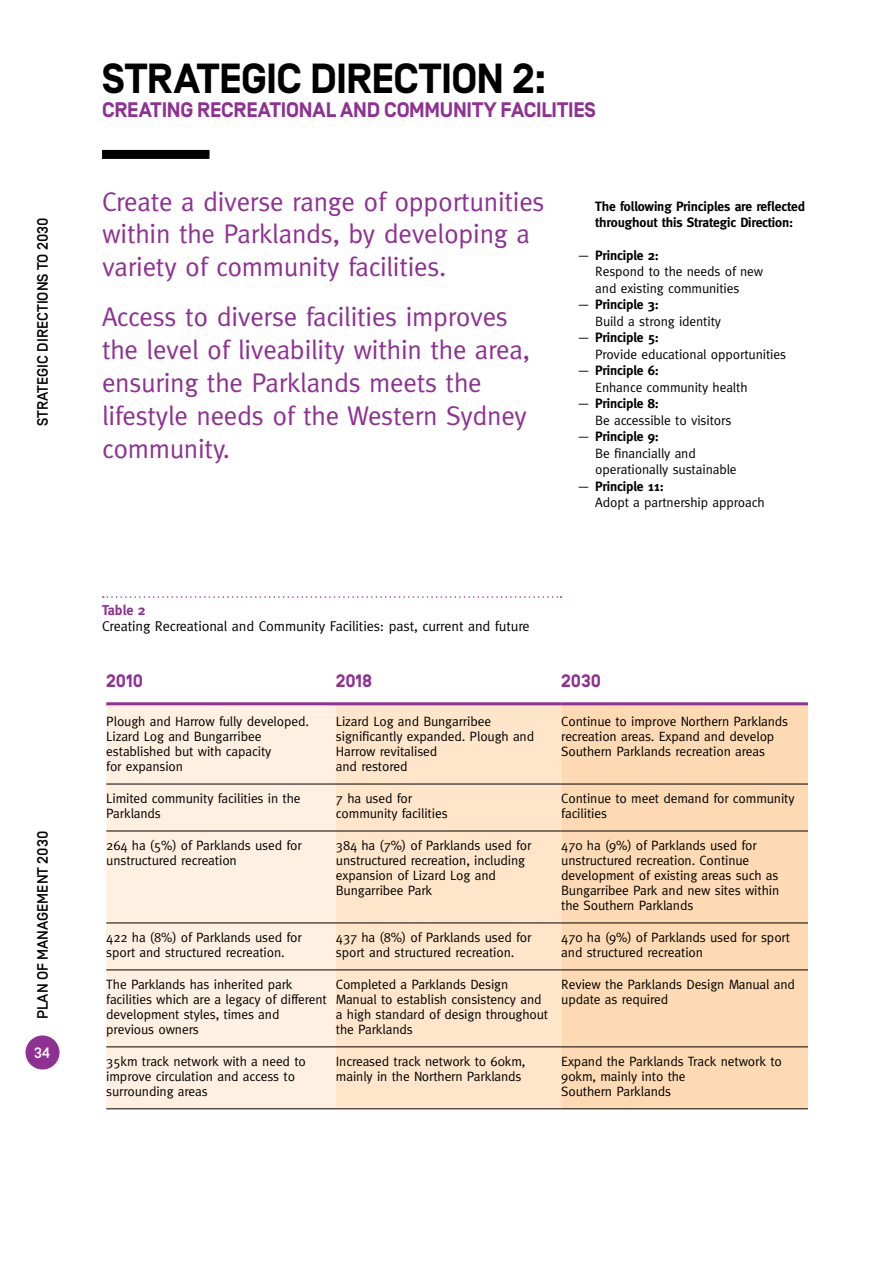
<style>
.page{position:relative;width:893px;height:1263px;background:#fff}
.page>*{position:absolute;margin:0;border:0;box-sizing:border-box;transform-origin:0 0}
.t1{font:700 42px "Simplon BP";letter-spacing:-.02em;color:#000}
.t2{font:27px/33px "Meta";letter-spacing:-.01em;color:#8e3193}
.t3{font:700 21px "Simplon BP";letter-spacing:-.015em;color:#8e3193}
.t4{font:700 18px "Simplon BP";letter-spacing:-.01em;color:#8e3193}
.t5{font:500 15px "Simplon BP";color:#000}
.t6{font:500 15px "Simplon BP";color:#fff}
.t7{font:14.25px "Meta";letter-spacing:-.01em;color:#000}
.t8{font:700 14.25px "Meta";letter-spacing:-.01em;color:#8e3193}
.t9{font:13.5px/15px "Meta";letter-spacing:-.01em;color:#000}
.t10{font:700 13.5px/16.5px "Meta";letter-spacing:-.01em;color:#000}
.s1{font-family:"Simplon BP Regular"}
.s2{font-weight:700}
</style>
<div class="page">
<div style="left:107px;top:150px;width:98px;height:9px;background:#000"></div>
<div style="left:26px;top:1035px;width:34px;height:34px;background:#8e3193;border-radius:50%"></div>
<div style="left:106px;top:705px;width:230px;height:403px;background:#fff0e1"></div>
<div style="left:336px;top:705px;width:225px;height:403px;background:#ffe5ca"></div>
<div style="left:561px;top:705px;width:247px;height:403px;background:#fedab4"></div>
<hr style="left:106px;top:831px;width:230px;height:1px;background:#000">
<hr style="left:336px;top:831px;width:225px;height:1px;background:#000">
<hr style="left:561px;top:831px;width:247px;height:1px;background:#000">
<hr style="left:106px;top:923px;width:230px;height:1px;background:#000">
<hr style="left:336px;top:923px;width:225px;height:1px;background:#000">
<hr style="left:561px;top:923px;width:247px;height:1px;background:#000">
<hr style="left:106px;top:970px;width:230px;height:1px;background:#000">
<hr style="left:336px;top:970px;width:225px;height:1px;background:#000">
<hr style="left:561px;top:970px;width:247px;height:1px;background:#000">
<hr style="left:106px;top:1046px;width:230px;height:1px;background:#000">
<hr style="left:336px;top:1046px;width:225px;height:1px;background:#000">
<hr style="left:561px;top:1046px;width:247px;height:1px;background:#000">
<hr style="left:106px;top:1108px;width:230px;height:1px;background:#000">
<hr style="left:336px;top:1108px;width:225px;height:1px;background:#000">
<hr style="left:561px;top:1108px;width:247px;height:1px;background:#000">
<hr style="left:106px;top:784px;width:230px;height:1px;background:#000">
<hr style="left:336px;top:784px;width:225px;height:1px;background:#000">
<hr style="left:561px;top:784px;width:247px;height:1px;background:#000">
<hr style="left:106px;top:702px;width:230px;height:3px;background:#8e3193">
<hr style="left:336px;top:702px;width:225px;height:3px;background:#8e3193">
<hr style="left:561px;top:702px;width:247px;height:3px;background:#8e3193">
<svg style="left:103px;top:596px;width:459px;height:2px"></svg>
<p class="t5" style="left:34px;top:426px;width:211px;rotate:-90deg">STRATEGIC DIRECTIONS TO 2030</p>
<p class="t5" style="left:34px;top:1019px;width:190px;rotate:-90deg">PLAN OF MANAGEMENT 2030</p>
<p class="t6" style="left:34px;top:1044px;width:17px">34</p>
<h1 class="t1" style="left:102px;top:55px;width:446px">STRATEGIC DIRECTION 2:</h1>
<h3 class="t3" style="left:102px;top:98px;width:495px">CREATING RECREATIONAL AND COMMUNITY FACILITIES</h3>
<h2 class="t2" style="left:102px;top:184px;width:444px">Create a diverse range of opportunities within the Parklands, by developing a variety of community facilities.</h2>
<h2 class="t2" style="left:102px;top:300px;width:429px">Access to diverse facilities improves the level of liveability within the area, ensuring the Parklands meets the lifestyle needs of the Western Sydney community.</h2>
<p class="t10" style="left:595px;top:197px;width:211px">The following Principles are reflected throughout this Strategic Direction:</p>
<p class="t9" style="left:595px;top:247px;width:169px;line-height:16.5px;text-indent:-17px"><span class="s1">—</span> <span class="s2">Principle 2:<br></span>Respond to the needs of new and existing communities</p>
<p class="t9" style="left:595px;top:296px;width:127px;line-height:16.5px;text-indent:-17px"><span class="s1">—</span> <span class="s2">Principle 3:<br></span>Build a strong identity</p>
<p class="t9" style="left:595px;top:329px;width:192px;line-height:16.5px;text-indent:-17px"><span class="s1">—</span> <span class="s2">Principle 5:<br></span>Provide educational opportunities</p>
<p class="t9" style="left:595px;top:362px;width:154px;line-height:16.5px;text-indent:-17px"><span class="s1">—</span> <span class="s2">Principle 6:<br></span>Enhance community health</p>
<p class="t9" style="left:595px;top:395px;width:138px;line-height:16.5px;text-indent:-17px"><span class="s1">—</span> <span class="s2">Principle 8:<br></span>Be accessible to visitors</p>
<p class="t9" style="left:595px;top:428px;width:143px;line-height:16.5px;text-indent:-17px"><span class="s1">—</span> <span class="s2">Principle 9:<br></span>Be financially and operationally sustainable</p>
<p class="t9" style="left:595px;top:478px;width:171px;line-height:16.5px;text-indent:-17px"><span class="s1">—</span> <span class="s2">Principle 11:<br></span>Adopt a partnership approach</p>
<p class="t8" style="left:102px;top:602px;width:45px">Table 2</p>
<p class="t7" style="left:102px;top:618px;width:429px">Creating Recreational and Community Facilities: past, current and future</p>
<h3 class="t4" style="left:106px;top:670px;width:38px">2010</h3>
<h3 class="t4" style="left:336px;top:670px;width:38px">2018</h3>
<h3 class="t4" style="left:561px;top:670px;width:41px">2030</h3>
<p class="t9" style="left:106px;top:714px;width:204px">Plough and Harrow fully developed.<br>Lizard Log and Bungarribee established but with capacity<br>for expansion</p>
<p class="t9" style="left:336px;top:714px;width:200px">Lizard Log and Bungarribee significantly expanded. Plough and<br>Harrow revitalised<br>and restored</p>
<p class="t9" style="left:561px;top:714px;width:228px">Continue to improve Northern Parklands recreation areas. Expand and develop<br>Southern Parklands recreation areas</p>
<p class="t9" style="left:106px;top:791px;width:196px">Limited community facilities in the<br>Parklands</p>
<p class="t9" style="left:336px;top:791px;width:113px">7 ha used for community facilities</p>
<p class="t9" style="left:561px;top:791px;width:235px">Continue to meet demand for community facilities</p>
<p class="t9" style="left:106px;top:838px;width:197px">264 ha (5%) of Parklands used for unstructured recreation</p>
<p class="t9" style="left:336px;top:838px;width:197px">384 ha (7%) of Parklands used for unstructured recreation, including expansion of Lizard Log and<br>Bungarribee Park</p>
<p class="t9" style="left:561px;top:838px;width:219px">470 ha (9%) of Parklands used for unstructured recreation. Continue development of existing areas such as Bungarribee Park and new sites within the Southern Parklands</p>
<p class="t9" style="left:106px;top:930px;width:197px">422 ha (8%) of Parklands used for sport and structured recreation.</p>
<p class="t9" style="left:336px;top:930px;width:197px">437 ha (8%) of Parklands used for sport and structured recreation.</p>
<p class="t9" style="left:561px;top:930px;width:230px">470 ha (9%) of Parklands used for sport and structured recreation</p>
<p class="t9" style="left:106px;top:977px;width:222px">The Parklands has inherited park facilities which are a legacy of different development styles, times and previous owners</p>
<p class="t9" style="left:336px;top:977px;width:214px">Completed a Parklands Design<br>Manual to establish consistency and a high standard of design throughout the Parklands</p>
<p class="t9" style="left:561px;top:977px;width:235px">Review the Parklands Design Manual and update as required</p>
<p class="t9" style="left:106px;top:1054px;width:201px">35km track network with a need to improve circulation and access to surrounding areas</p>
<p class="t9" style="left:336px;top:1054px;width:191px">Increased track network to 60km, mainly in the Northern Parklands</p>
<p class="t9" style="left:561px;top:1054px;width:222px">Expand the Parklands Track network to<br>90km, mainly into the<br>Southern Parklands</p>
</div>
